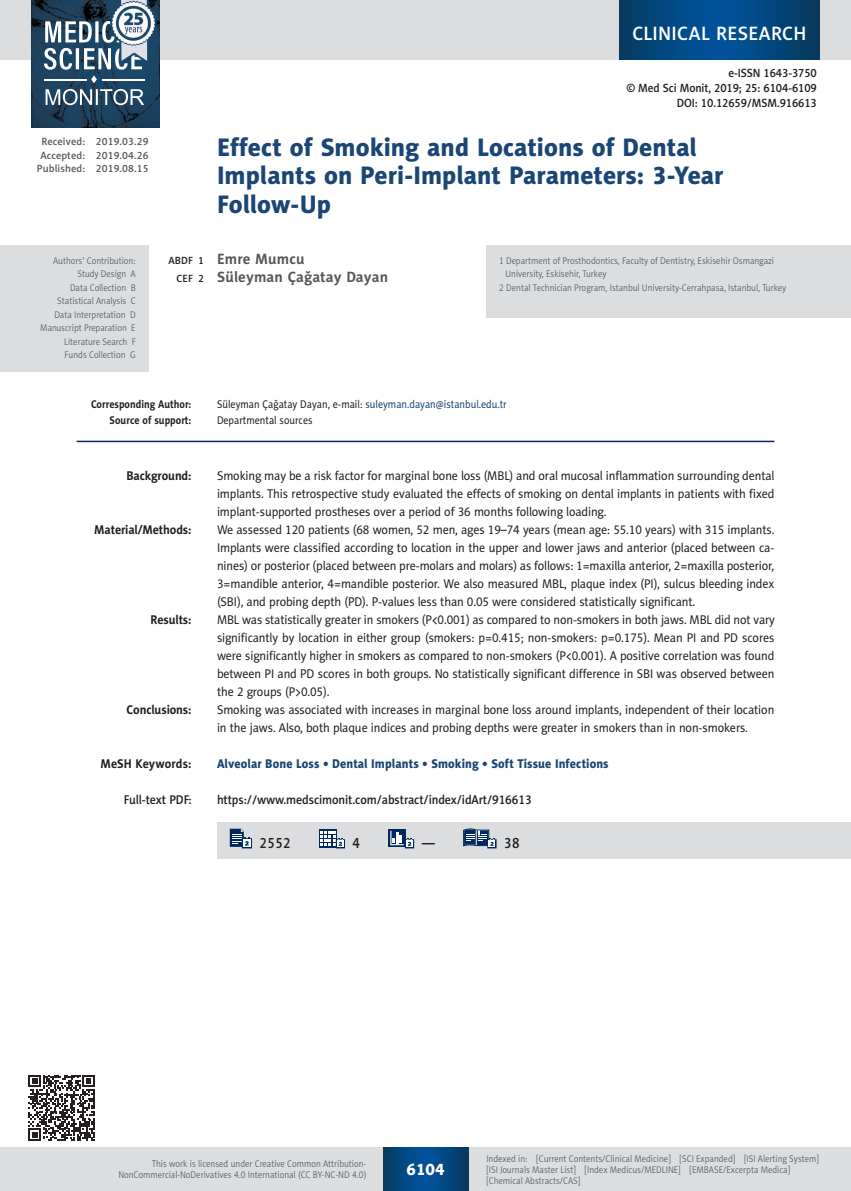
<style>
.page{position:relative;width:851px;height:1191px;background:#fff}
.page>*{position:absolute;margin:0;border:0;box-sizing:border-box;transform-origin:0 0}
.MSM_Tytul{font:25.5px/28.5px "Naomi Sans EFN Heavy";color:#1a4574}
.t1{font:19.5px "Naomi Sans EFN Medium";letter-spacing:.015em;color:#fff}
.t2{font:16.5px "Naomi Sans EFN Heavy";color:#fff}
.MSM_Autorzy{font:700 15px "Naomi Sans EFN";letter-spacing:.01em;color:#57585a}
.MSM_dane{font:15px "Naomi Sans EFN Medium";letter-spacing:.03em;color:#231f20;scale:.9 1}
.MSM_Summary_body{font:12.75px/18px "Naomi Sans EFN";letter-spacing:-.01em;color:#231f20;text-align:justify;scale:.95 1}
.MSM_full_text_pdf{font:12.75px "Naomi Sans EFN Medium";letter-spacing:-.01em;color:#231f20;scale:.95 1}
.MSM_keywords{font:12.75px "Naomi Sans EFN Heavy";letter-spacing:.005em;color:#1a4574;scale:.95 1}
.MSM_Summary_body-2{font:700 12.75px "Naomi Sans EFN";letter-spacing:-.01em;color:#231f20;scale:.95 1}
.MSM_keywords-2{font:700 12.75px "Naomi Sans EFN";letter-spacing:.005em;color:#231f20;scale:.95 1}
.MSM_full_text_pdf-2{font:12px "Naomi Sans EFN Medium";letter-spacing:-.01em;color:#231f20;scale:.95 1}
.MSM_Adres{font:11.25px "Naomi Sans EFN";color:#1a4574;scale:.9 1}
.MSM_Adres-2{font:700 11.25px "Naomi Sans EFN";color:#231f20;scale:.9 1}
.MSM_Support{font:11.25px "Naomi Sans EFN";color:#231f20;scale:.9 1}
.MSM_Support-2{font:700 11.25px "Naomi Sans EFN";color:#231f20;scale:.9 1}
.t3{font:10.5px "Naomi Sans EFN Medium";letter-spacing:.01em;color:#57585a}
.MSM_pagina_sygnatura{font:9.75px/11.2px "Naomi Sans EFN Light";color:#57585a;scale:.9 1}
.MSM_Afiliacja{font:9.75px/13.5px "Naomi Sans EFN Light";color:#57585a;scale:.9 1}
.s1{font-family:"Naomi Sans EFN Medium";font-weight:400;font-size:10.5px;color:#231f20}
.s2{color:#231f20}
</style>
<div class="page">
<div style="left:217px;top:822px;width:633px;height:36px;background:#dcdddf"></div>
<svg style="left:230px;top:828px;width:22px;height:20px"></svg>
<div style="left:319px;top:829px;width:17px;height:18px;background:#00295c"></div>
<svg style="left:320px;top:830px;width:25px;height:18px"></svg>
<div style="left:388px;top:829px;width:18px;height:18px;background:#00295c"></div>
<svg style="left:390px;top:831px;width:24px;height:17px"></svg>
<svg style="left:463px;top:828px;width:33px;height:20px"></svg>
<hr style="left:77px;top:441px;width:697px;height:1px;background:#00295c">
<div style="left:0;top:246px;width:148px;height:126px;background:#dcdddf"></div>
<div style="left:486px;top:246px;width:364px;height:72px;background:#dcdddf"></div>
<svg style="left:28px;top:1075px;width:67px;height:66px"></svg>
<hr style="left:850px;top:0;width:1px;height:60px;background:#dcdddf">
<div style="left:0;top:1148px;width:850px;height:43px;background:#dcdddf"></div>
<svg style="left:383px;top:1147px;width:85px;height:43px;background:#02477e"></svg>
<div style="left:0;top:0;width:850px;height:60px;background:#dcdddf"></div>
<svg style="left:619px;top:0;width:200px;height:60px;background:#02477e"></svg>
<img style="left:32px;top:0;width:127px;height:128px">
<img style="left:44px;top:21px;width:100px;height:49px">
<img style="left:45px;top:79px;width:41px;height:1px">
<img style="left:103px;top:79px;width:41px;height:1px">
<svg style="left:91px;top:75px;width:6px;height:8px"></svg>
<img style="left:46px;top:89px;width:98px;height:16px">
<h2 class="t1" style="left:632px;top:22px;width:175px">CLINICAL RESEARCH</h2>
<p class="t3" style="left:41px;top:136px;width:109px">Received: 2019.03.29</p>
<p class="t3" style="left:40px;top:149px;width:110px">Accepted: 2019.04.26</p>
<p class="t3" style="left:37px;top:163px;width:113px">Published: 2019.08.15</p>
<p class="MSM_pagina_sygnatura" style="left:53px;top:255px;width:93px">Authors’ Contribution:</p>
<p class="MSM_pagina_sygnatura" style="left:77px;top:268px;width:66px">Study Design A</p>
<p class="MSM_pagina_sygnatura" style="left:70px;top:282px;width:74px">Data Collection B</p>
<p class="MSM_pagina_sygnatura" style="left:57px;top:295px;width:89px">Statistical Analysis C</p>
<p class="MSM_pagina_sygnatura" style="left:54px;top:309px;width:92px">Data Interpretation D</p>
<p class="MSM_pagina_sygnatura" style="left:40px;top:322px;width:107px">Manuscript Preparation E</p>
<p class="MSM_pagina_sygnatura" style="left:64px;top:336px;width:81px">Literature Search F</p>
<p class="MSM_pagina_sygnatura" style="left:65px;top:349px;width:80px">Funds Collection G</p>
<p class="MSM_full_text_pdf-2" style="left:728px;top:66px;width:95px">e-ISSN 1643-3750</p>
<p class="MSM_full_text_pdf-2" style="left:626px;top:81px;width:202px">© Med Sci Monit, 2019; 25: 6104-6109</p>
<p class="MSM_full_text_pdf-2" style="left:676px;top:96px;width:149px">DOI: 10.12659/MSM.916613</p>
<p class="MSM_Tytul" style="left:217px;top:132px;width:508px">Effect of Smoking and Locations of Dental<br>Implants on Peri-Implant Parameters: 3-Year<br>Follow-Up</p>
<p class="MSM_Autorzy" style="left:168px;top:250px;width:138px"><span class="s1">ABDF 1</span> Emre Mumcu</p>
<p class="MSM_Autorzy" style="left:176px;top:268px;width:213px"><span class="s1">CEF 2</span> Süleyman Çağatay Dayan</p>
<p class="MSM_Afiliacja" style="left:505px;top:254px;width:300px;text-indent:-6px">1 Department of Prosthodontics, Faculty of Dentistry, Eskisehir Osmangazi<br>University, Eskisehir, Turkey</p>
<p class="MSM_Afiliacja" style="left:499px;top:281px;width:320px">2 Dental Technician Program, Istanbul University-Cerrahpasa, Istanbul, Turkey</p>
<p class="MSM_Adres-2" style="left:91px;top:397px;width:113px">Corresponding Author:</p>
<p class="MSM_Adres" style="left:217px;top:397px;width:323px"><span class="s2">Süleyman Çağatay Dayan, e-mail:</span> suleyman.dayan@istanbul.edu.tr</p>
<p class="MSM_Support-2" style="left:110px;top:413px;width:92px">Source of support:</p>
<p class="MSM_Support" style="left:217px;top:413px;width:108px">Departmental sources</p>
<p class="MSM_Summary_body-2" style="left:126px;top:468px;width:70px">Background:</p>
<p class="MSM_Summary_body" style="left:217px;top:467px;width:588px">Smoking may be a risk factor for marginal bone loss (MBL) and oral mucosal inflammation surrounding dental implants. This retrospective study evaluated the effects of smoking on dental implants in patients with fixed implant-supported prostheses over a period of 36 months following loading.</p>
<p class="MSM_Summary_body-2" style="left:94px;top:522px;width:104px">Material/Methods:</p>
<p class="MSM_Summary_body" style="left:217px;top:521px;width:588px">We assessed 120 patients (68 women, 52 men, ages 19–74 years (mean age: 55.10 years) with 315 implants.<br>Implants were classified according to location in the upper and lower jaws and anterior (placed between ca&shy;nines) or posterior (placed between pre-molars and molars) as follows: 1=maxilla anterior, 2=maxilla posterior, 3=mandible anterior, 4=mandible posterior. We also measured MBL, plaque index (PI), sulcus bleeding index (SBI), and probing depth (PD). P-values less than 0.05 were considered statistically significant.</p>
<p class="MSM_Summary_body-2" style="left:150px;top:612px;width:45px">Results:</p>
<p class="MSM_Summary_body" style="left:217px;top:611px;width:588px">MBL was statistically greater in smokers (P&lt;0.001) as compared to non-smokers in both jaws. MBL did not vary significantly by location in either group (smokers: p=0.415; non-smokers: p=0.175). Mean PI and PD scores were significantly higher in smokers as compared to non-smokers (P&lt;0.001). A positive correlation was found between PI and PD scores in both groups. No statistically significant difference in SBI was observed between the 2 groups (P&gt;0.05).</p>
<p class="MSM_Summary_body-2" style="left:127px;top:702px;width:70px">Conclusions:</p>
<p class="MSM_Summary_body" style="left:217px;top:701px;width:588px">Smoking was associated with increases in marginal bone loss around implants, independent of their location in the jaws. Also, both plaque indices and probing depths were greater in smokers than in non-smokers.</p>
<p class="MSM_keywords-2" style="left:100px;top:756px;width:97px">MeSH Keywords:</p>
<p class="MSM_keywords" style="left:217px;top:756px;width:413px">Alveolar Bone Loss • Dental Implants • Smoking • Soft Tissue Infections</p>
<p class="MSM_full_text_pdf" style="left:124px;top:792px;width:73px">Full-text PDF:</p>
<p class="MSM_full_text_pdf" style="left:217px;top:792px;width:333px">https://www.medscimonit.com/abstract/index/idArt/916613</p>
<p class="MSM_dane" style="left:259px;top:834px;width:36px">2552</p>
<p class="MSM_dane" style="left:352px;top:834px;width:10px">4</p>
<p class="MSM_dane" style="left:421px;top:834px;width:16px">—</p>
<p class="MSM_dane" style="left:504px;top:834px;width:19px">38</p>
<p class="MSM_pagina_sygnatura" style="left:118px;top:1158px;width:277px;text-align:right">This work is licensed under Creative Common Attribution-<br>NonCommercial-NoDerivatives 4.0 International (CC BY-NC-ND 4.0)</p>
<p class="t2" style="left:406px;top:1159px;width:40px">6104</p>
<p class="MSM_pagina_sygnatura" style="left:486px;top:1152px;width:371px">Indexed in: [Current Contents/Clinical Medicine] [SCI Expanded] [ISI Alerting System] [ISI Journals Master List] [Index Medicus/MEDLINE] [EMBASE/Excerpta Medica] [Chemical Abstracts/CAS]</p>
</div>
